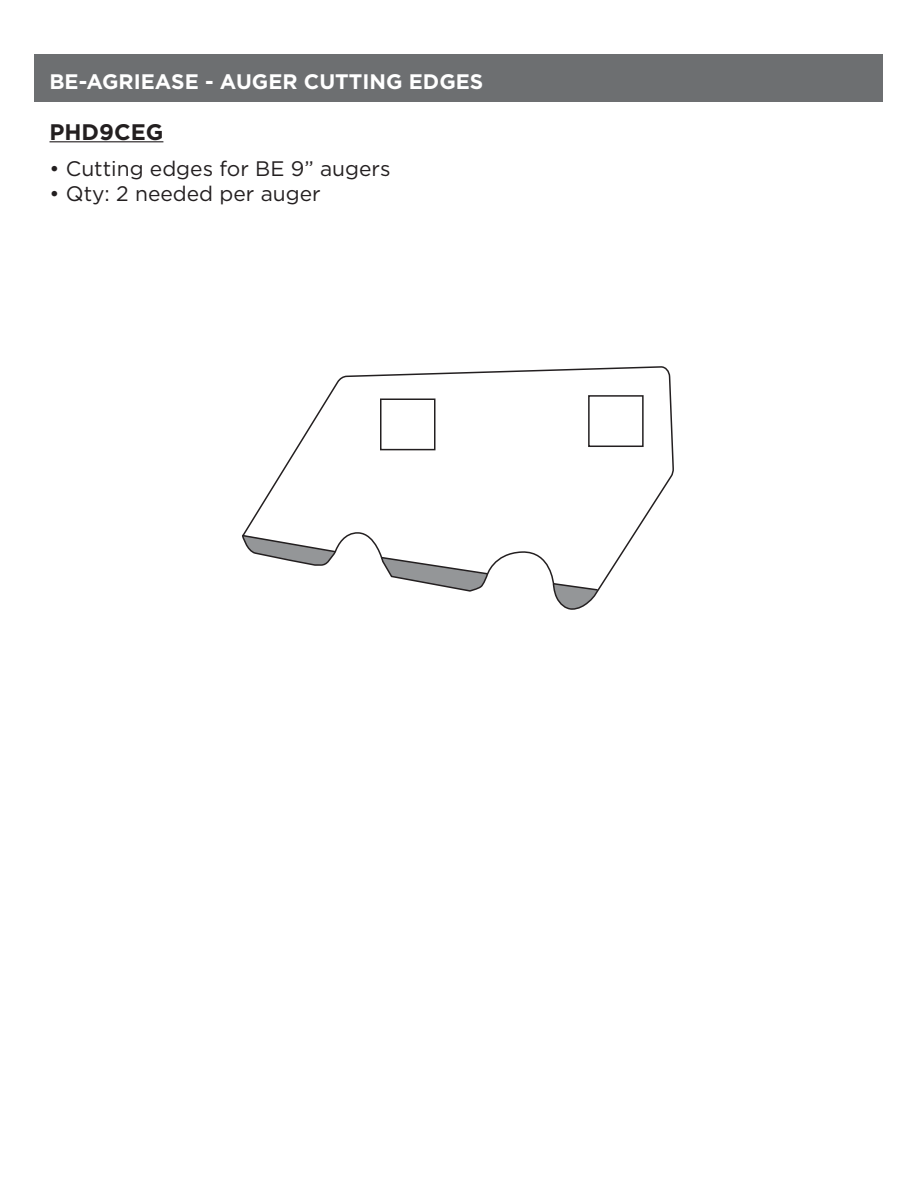
<style>
.page{position:relative;width:918px;height:1188px;background:#fff}
.page>*{position:absolute;margin:0;border:0;box-sizing:border-box;transform-origin:0 0}
.t1{font:700 22.5px "Gotham";color:#231f20}
.t2{font:21px "Gotham";color:#231f20}
.t3{font:700 21px "Gotham";color:#fff}
</style>
<div class="page">
<div style="left:34px;top:54px;width:850px;height:48px;background:#6d6f71"></div>
<hr style="left:50px;top:141px;width:113px;height:1px;background:#231f20">
<svg style="left:243px;top:366px;width:431px;height:244px"></svg>
<div style="left:380px;top:399px;width:56px;height:51px;border:2px solid #231f20"></div>
<div style="left:588px;top:395px;width:56px;height:52px;border:2px solid #231f20"></div>
<svg style="left:242px;top:534px;width:95px;height:31px"></svg>
<svg style="left:380px;top:556px;width:110px;height:35px"></svg>
<svg style="left:551px;top:582px;width:48px;height:27px"></svg>
<p class="t3" style="left:50px;top:67px;width:435px">BE-AGRIEASE - AUGER CUTTING EDGES</p>
<p class="t1" style="left:50px;top:117px;width:115px">PHD9CEG</p>
<p class="t2" style="left:50px;top:155px;width:343px">• Cutting edges for BE 9” augers</p>
<p class="t2" style="left:50px;top:180px;width:273px">• Qty: 2 needed per auger</p>
</div>
